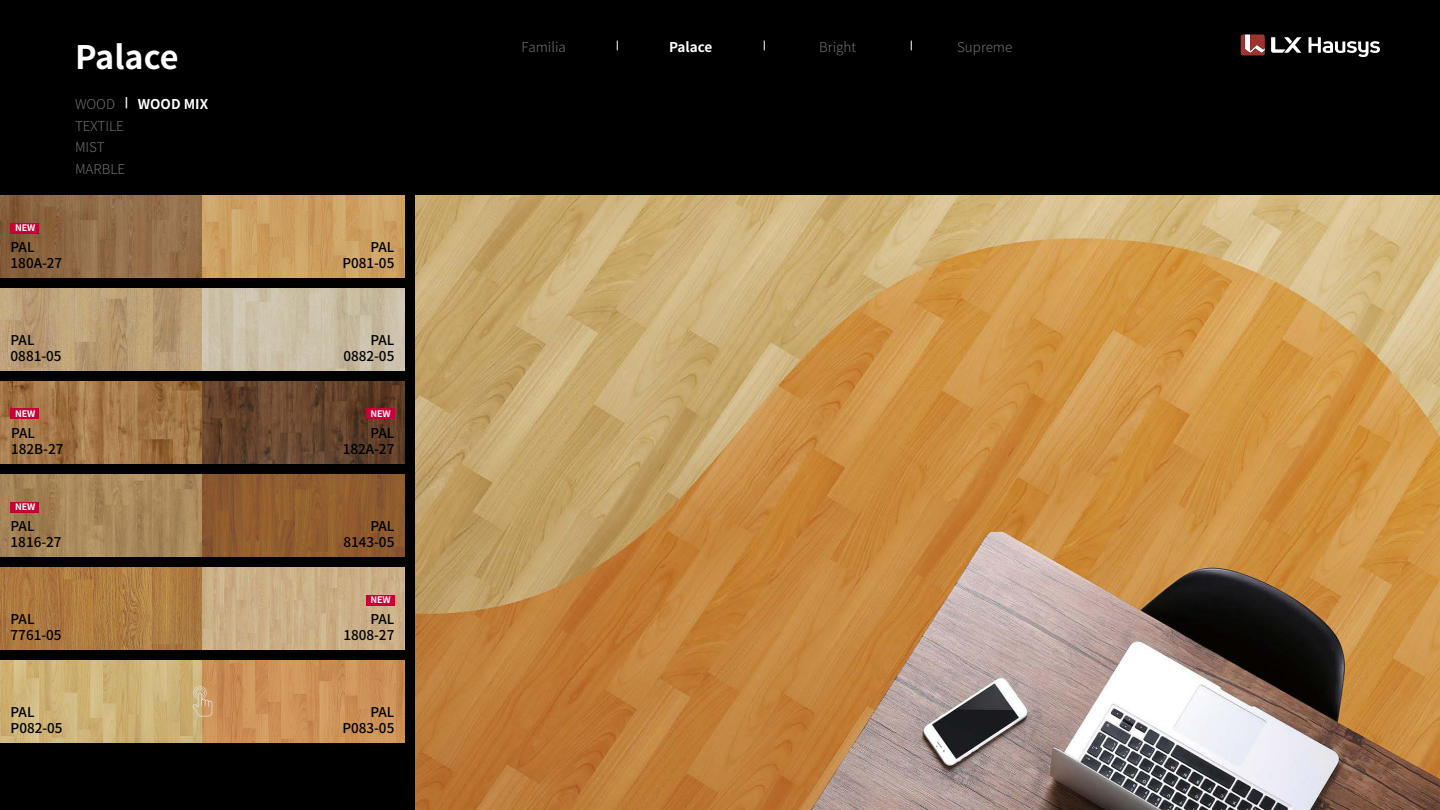
<style>
.page{position:relative;width:1440px;height:810px;background:#000}
.page>*{position:absolute;margin:0;border:0;box-sizing:border-box;transform-origin:0 0}
.t1{font:700 32.4px "Noto Sans CJ Kkr";color:#fff}
.t2{font:500 13.5px "Noto Sans CJ Kkr";color:#000}
.t3{font:300 13.5px "Noto Sans CJ Kkr";color:#727171}
.t4{font:700 13.5px "Noto Sans CJ Kkr";color:#fff}
.t5{font:700 9px "Noto Sans CJ Kkr";letter-spacing:-.01em;color:#fff}
.s1{font-weight:300;color:#727171}
.s2{font-weight:300;font-size:11.32px}
</style>
<div class="page">
<img style="left:0;top:195px;width:202px;height:82px">
<svg style="left:202px;top:195px;width:203px;height:82px;background:#cca062"></svg>
<img style="left:0;top:288px;width:202px;height:82px">
<svg style="left:202px;top:288px;width:203px;height:82px;background:#cabea6"></svg>
<img style="left:0;top:381px;width:202px;height:82px">
<svg style="left:202px;top:381px;width:203px;height:82px;background:#63412b"></svg>
<img style="left:0;top:474px;width:202px;height:82px">
<svg style="left:202px;top:474px;width:203px;height:82px;background:#8f5b2e"></svg>
<img style="left:0;top:567px;width:202px;height:82px">
<div style="left:202px;top:567px;width:203px;height:82px;background:#cbaf87"></div>
<img style="left:0;top:660px;width:202px;height:82px">
<svg style="left:202px;top:660px;width:203px;height:82px;background:#cc9157"></svg>
<div style="left:366px;top:595px;width:28px;height:11px;background:#c30037"></div>
<div style="left:366px;top:409px;width:28px;height:10px;background:#c30037"></div>
<div style="left:11px;top:502px;width:28px;height:11px;background:#c30037"></div>
<div style="left:11px;top:409px;width:28px;height:10px;background:#c30037"></div>
<div style="left:11px;top:223px;width:28px;height:11px;background:#c30037"></div>
<svg style="left:192px;top:686px;width:20px;height:30px"></svg>
<img style="left:416px;top:195px;width:1024px;height:615px">
<svg style="left:1309px;top:37px;width:71px;height:20px"></svg>
<svg style="left:1271px;top:37px;width:30px;height:16px"></svg>
<svg style="left:1241px;top:34px;width:24px;height:21px"></svg>
<p class="t1" style="left:75px;top:39px;width:105px">Palace</p>
<p class="t4" style="left:75px;top:97px;width:135px"><span class="s1">WOOD</span> <span class="s2">┃</span> WOOD MIX</p>
<p class="t3" style="left:75px;top:118px;width:50px">TEXTILE</p>
<p class="t3" style="left:75px;top:140px;width:31px">MIST</p>
<p class="t3" style="left:75px;top:161px;width:52px">MARBLE</p>
<p class="t3" style="left:522px;top:40px;width:46px">Familia</p>
<p class="t4" style="left:669px;top:40px;width:45px">Palace</p>
<p class="t3" style="left:819px;top:40px;width:39px">Bright</p>
<p class="t3" style="left:957px;top:40px;width:57px">Supreme</p>
<p class="t5" style="left:15px;top:223px;width:22px">NEW</p>
<p class="t2" style="left:11px;top:239px;width:25px">PAL</p>
<p class="t2" style="left:11px;top:255px;width:53px">180A-27</p>
<p class="t2" style="left:370px;top:239px;width:25px">PAL</p>
<p class="t2" style="left:342px;top:255px;width:54px">P081-05</p>
<p class="t2" style="left:11px;top:332px;width:25px">PAL</p>
<p class="t2" style="left:11px;top:348px;width:52px">0881-05</p>
<p class="t2" style="left:370px;top:332px;width:25px">PAL</p>
<p class="t2" style="left:343px;top:348px;width:52px">0882-05</p>
<p class="t5" style="left:15px;top:409px;width:22px">NEW</p>
<p class="t5" style="left:370px;top:409px;width:22px">NEW</p>
<p class="t2" style="left:11px;top:425px;width:25px">PAL</p>
<p class="t2" style="left:11px;top:441px;width:54px">182B-27</p>
<p class="t2" style="left:370px;top:425px;width:25px">PAL</p>
<p class="t2" style="left:343px;top:441px;width:53px">182A-27</p>
<p class="t5" style="left:15px;top:502px;width:22px">NEW</p>
<p class="t2" style="left:11px;top:518px;width:25px">PAL</p>
<p class="t2" style="left:11px;top:534px;width:52px">1816-27</p>
<p class="t2" style="left:370px;top:518px;width:25px">PAL</p>
<p class="t2" style="left:343px;top:534px;width:52px">8143-05</p>
<p class="t5" style="left:370px;top:595px;width:22px">NEW</p>
<p class="t2" style="left:11px;top:611px;width:25px">PAL</p>
<p class="t2" style="left:11px;top:627px;width:52px">7761-05</p>
<p class="t2" style="left:370px;top:611px;width:25px">PAL</p>
<p class="t2" style="left:343px;top:627px;width:52px">1808-27</p>
<p class="t2" style="left:11px;top:704px;width:25px">PAL</p>
<p class="t2" style="left:11px;top:720px;width:54px">P082-05</p>
<p class="t2" style="left:370px;top:704px;width:25px">PAL</p>
<p class="t2" style="left:342px;top:720px;width:54px">P083-05</p>
</div>
